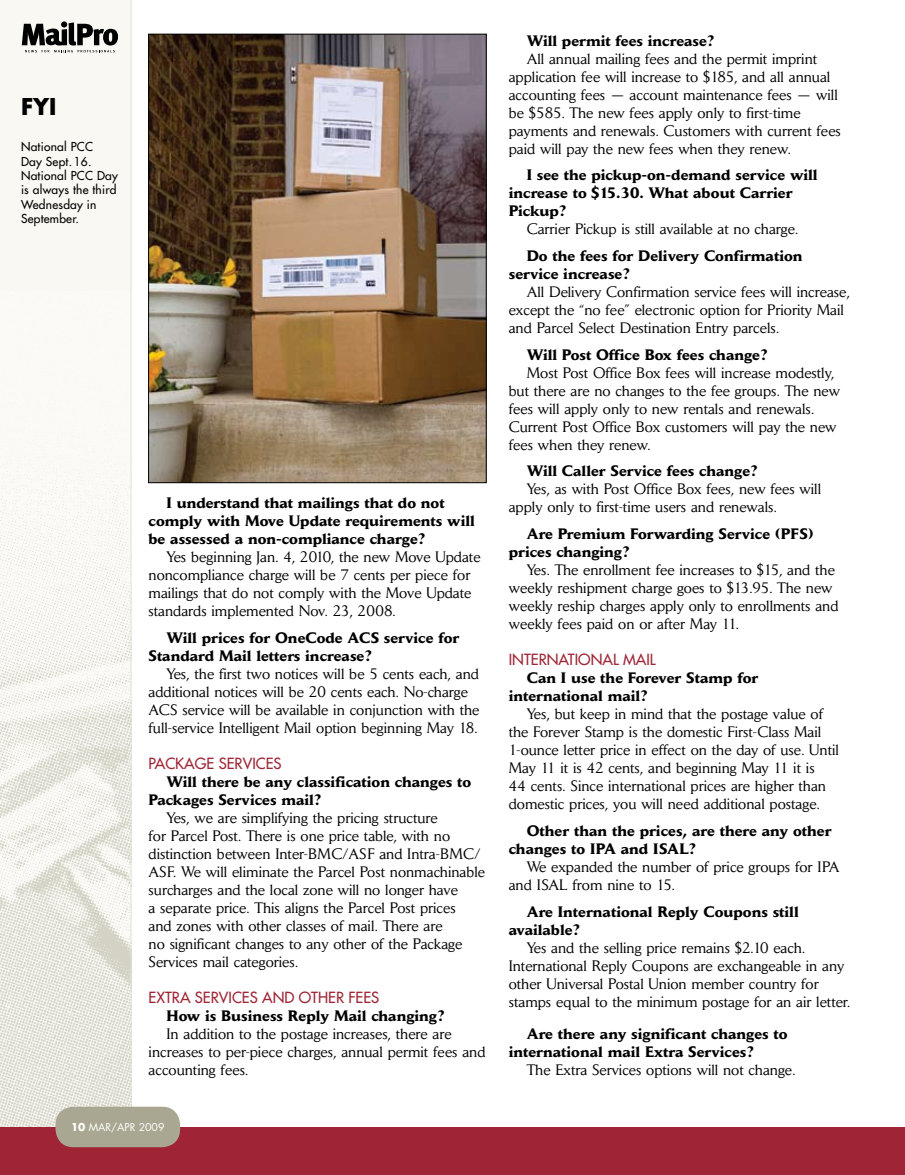
<style>
.page{position:relative;width:905px;height:1175px;background:#fff}
.page>*{position:absolute;margin:0;border:0;box-sizing:border-box;transform-origin:0 0}
.t1{font:700 22.5px "Futura";color:#000}
.t2{font:15px/18px "Daily News BQ";color:#000}
.t3{font:700 15px/18px "Daily News BQ";color:#000}
.t4{font:15px "Futura";color:#9f2536}
.t5{font:12px/14.4px "Futura";letter-spacing:.02em;color:#000}
.t6{font:10.5px "Futura";color:#fff}
.s1{font-weight:700}
.s2{font-family:"Helvetica Neue";font-weight:300}
</style>
<div class="page">
<div style="left:0;top:0;width:131px;height:1143px;background:#f9f8f3"></div>
<img style="left:0;top:291px;width:131px;height:836px">
<hr style="left:131px;top:0;width:1px;height:1127px;background:#e3e2d7">
<svg style="left:22px;top:21px;width:96px;height:31px"></svg>
<div style="left:0;top:1127px;width:904px;height:47px;background:#9f2536"></div>
<div style="left:56px;top:1106px;width:124px;height:41px;background:#a9a791;border-radius:18px"></div>
<img style="left:150px;top:36px;width:334px;height:445px">
<div style="left:148px;top:34px;width:338px;height:449px;border:1px solid #000"></div>
<h1 class="t1" style="left:21px;top:91px;width:37px">FYI</h1>
<p class="t5" style="left:21px;top:139px;width:72px">NATIONAL PCC<br>DAY SEPT. 16.<br>NATIONAL PCC</p>
<p class="t5" style="left:21px;top:168px;width:99px;text-indent:76px">DAY<br>IS ALWAYS THE THIRD<br>WEDNESDAY IN<br>SEPTEMBER.</p>
<p class="t3" style="left:148px;top:494px;width:328px;text-indent:18px">I understand that mailings that do not comply with Move Update requirements will be assessed a non-compliance charge?</p>
<p class="t2" style="left:148px;top:548px;width:333px;text-indent:18px">Yes beginning Jan. 4, 2010, the new Move Update noncompliance charge will be 7 cents per piece for mailings that do not comply with the Move Update standards implemented Nov. 23, 2008.</p>
<p class="t3" style="left:148px;top:629px;width:312px;text-indent:18px">Will prices for OneCode ACS service for<br>Standard Mail letters increase?</p>
<p class="t2" style="left:148px;top:664px;width:332px;text-indent:18px">Yes, the first two notices will be 5 cents each, and additional notices will be 20 cents each. No-charge ACS service will be available in conjunction with the full-service Intelligent Mail option beginning May 18.</p>
<p class="t4" style="left:148px;top:753px;width:134px">PACKAGE SERVICES</p>
<p class="t3" style="left:148px;top:773px;width:324px;text-indent:18px">Will there be any classification changes to<br>Packages Services mail?</p>
<p class="t2" style="left:148px;top:808px;width:338px;text-indent:18px">Yes, we are simplifying the pricing structure<br>for Parcel Post. There is one price table, with no distinction between Inter-BMC/ASF and Intra-BMC/ ASF. We will eliminate the Parcel Post nonmachinable surcharges and the local zone will no longer have<br>a separate price. This aligns the Parcel Post prices<br>and zones with other classes of mail. There are<br>no significant changes to any other of the Package Services mail categories.</p>
<p class="t4" style="left:148px;top:987px;width:232px">EXTRA SERVICES AND OTHER FEES</p>
<p class="t3" style="left:166px;top:1007px;width:279px">How is Business Reply Mail changing?</p>
<p class="t2" style="left:148px;top:1024px;width:338px;text-indent:18px">In addition to the postage increases, there are increases to per-piece charges, annual permit fees and accounting fees.</p>
<p class="t6" style="left:71px;top:1120px;width:95px"><span class="s1">10</span> MAR/APR 2009</p>
<p class="t3" style="left:526px;top:31px;width:189px">Will permit fees increase?</p>
<p class="t2" style="left:508px;top:49px;width:333px;text-indent:18px">All annual mailing fees and the permit imprint application fee will increase to $185, and all annual accounting fees <span class="s2">—</span> account maintenance fees <span class="s2">—</span> will be $585. The new fees apply only to first-time payments and renewals. Customers with current fees paid will pay the new fees when they renew.</p>
<p class="t3" style="left:508px;top:166px;width:310px;text-indent:18px">I see the pickup-on-demand service will increase to $15.30. What about Carrier<br>Pickup?</p>
<p class="t2" style="left:526px;top:220px;width:273px">Carrier Pickup is still available at no charge.</p>
<p class="t3" style="left:508px;top:247px;width:295px;text-indent:18px">Do the fees for Delivery Confirmation service increase?</p>
<p class="t2" style="left:508px;top:283px;width:342px;text-indent:18px">All Delivery Confirmation service fees will increase, except the “no fee” electronic option for Priority Mail and Parcel Select Destination Entry parcels.</p>
<p class="t3" style="left:526px;top:345px;width:242px">Will Post Office Box fees change?</p>
<p class="t2" style="left:508px;top:363px;width:332px;text-indent:18px">Most Post Office Box fees will increase modestly, but there are no changes to the fee groups. The new fees will apply only to new rentals and renewals.<br>Current Post Office Box customers will pay the new fees when they renew.</p>
<p class="t3" style="left:526px;top:462px;width:232px">Will Caller Service fees change?</p>
<p class="t2" style="left:508px;top:480px;width:314px;text-indent:18px">Yes, as with Post Office Box fees, new fees will apply only to first-time users and renewals.</p>
<p class="t3" style="left:508px;top:525px;width:306px;text-indent:18px">Are Premium Forwarding Service (PFS) prices changing?</p>
<p class="t2" style="left:508px;top:561px;width:331px;text-indent:18px">Yes. The enrollment fee increases to $15, and the weekly reshipment charge goes to $13.95. The new weekly reship charges apply only to enrollments and weekly fees paid on or after May 11.</p>
<p class="t4" style="left:508px;top:650px;width:148px">INTERNATIONAL MAIL</p>
<p class="t3" style="left:508px;top:669px;width:251px;text-indent:18px">Can I use the Forever Stamp for international mail?</p>
<p class="t2" style="left:508px;top:705px;width:332px;text-indent:18px">Yes, but keep in mind that the postage value of the Forever Stamp is the domestic First-Class Mail 1-ounce letter price in effect on the day of use. Until May 11 it is 42 cents, and beginning May 11 it is<br>44 cents. Since international prices are higher than domestic prices, you will need additional postage.</p>
<p class="t3" style="left:508px;top:821px;width:324px;text-indent:18px">Other than the prices, are there any other changes to IPA and ISAL?</p>
<p class="t2" style="left:508px;top:857px;width:332px;text-indent:18px">We expanded the number of price groups for IPA and ISAL from nine to 15.</p>
<p class="t3" style="left:508px;top:902px;width:291px;text-indent:18px">Are International Reply Coupons still available?</p>
<p class="t2" style="left:508px;top:938px;width:343px;text-indent:18px">Yes and the selling price remains $2.10 each.<br>International Reply Coupons are exchangeable in any other Universal Postal Union member country for stamps equal to the minimum postage for an air letter.</p>
<p class="t3" style="left:508px;top:1025px;width:280px;text-indent:18px">Are there any significant changes to international mail Extra Services?</p>
<p class="t2" style="left:526px;top:1060px;width:270px">The Extra Services options will not change.</p>
</div>
